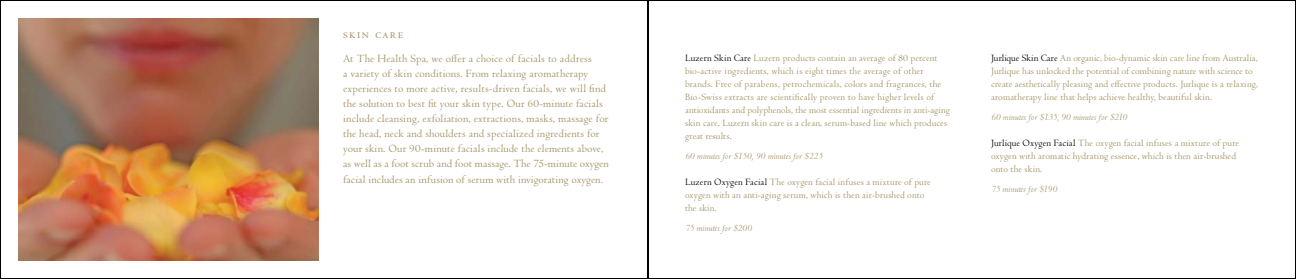
<style>
.page{position:relative;width:1296px;height:279px;background:#fff}
.page>*{position:absolute;margin:0;border:0;box-sizing:border-box;transform-origin:0 0}
.t1{font:14px "Centaur MT SC";letter-spacing:.1em;color:#a39161}
.t2{font:11.5px/15.1px "Centaur MT Std";letter-spacing:.01em;color:#a39161}
.t3{font:10px/13px "Centaur MT Std";letter-spacing:.015em;color:#a39161}
.t4{font:italic 10px "Centaur MT Std";color:#a39161}
.s1{color:#000}
</style>
<div class="page">
<div style="left:0;top:0;width:648px;height:279px;border:1px solid #000"></div>
<div style="left:648px;top:0;width:648px;height:279px;border:1px solid #000"></div>
<img style="left:18px;top:18px;width:301px;height:243px">
<h1 class="t1" style="left:343px;top:26px;width:62px">skin care</h1>
<p class="t2" style="left:343px;top:51px;width:267px">At The Health Spa, we offer a choice of facials to address<br>a variety of skin conditions. From relaxing aromatherapy experiences to more active, results-driven facials, we will find the solution to best fit your skin type. Our 60-minute facials include cleansing, exfoliation, extractions, masks, massage for the head, neck and shoulders and specialized ingredients for your skin. Our 90-minute facials include the elements above, as well as a foot scrub and foot massage. The 75-minute oxygen facial includes an infusion of serum with invigorating oxygen.</p>
<p class="t3" style="left:685px;top:51px;width:267px"><span class="s1">Luzern Skin Care</span> Luzern products contain an average of 80 percent bio-active ingredients, which is eight times the average of other brands. Free of parabens, petrochemicals, colors and fragrances, the Bio-Swiss extracts are scientifically proven to have higher levels of antioxidants and polyphenols, the most essential ingredients in anti-aging skin care. Luzern skin care is a clean, serum-based line which produces great results.</p>
<p class="t4" style="left:685px;top:150px;width:140px">60 minutes for $150, 90 minutes for $225</p>
<p class="t3" style="left:685px;top:175px;width:247px"><span class="s1">Luzern Oxygen Facial</span> The oxygen facial infuses a mixture of pure oxygen with an anti-aging serum, which is then air-brushed onto the skin.</p>
<p class="t4" style="left:685px;top:222px;width:68px">75 minutes for $200</p>
<p class="t3" style="left:991px;top:51px;width:269px"><span class="s1">Jurlique Skin Care</span> An organic, bio-dynamic skin care line from Australia, Jurlique has unlocked the potential of combining nature with science to create aesthetically pleasing and effective products. Jurlique is a relaxing, aromatherapy line that helps achieve healthy, beautiful skin.</p>
<p class="t4" style="left:991px;top:111px;width:138px">60 minutes for $135, 90 minutes for $210</p>
<p class="t3" style="left:991px;top:136px;width:250px"><span class="s1">Jurlique Oxygen Facial</span> The oxygen facial infuses a mixture of pure oxygen with aromatic hydrating essence, which is then air-brushed onto the skin.</p>
<p class="t4" style="left:991px;top:183px;width:68px">75 minutes for $190</p>
</div>
